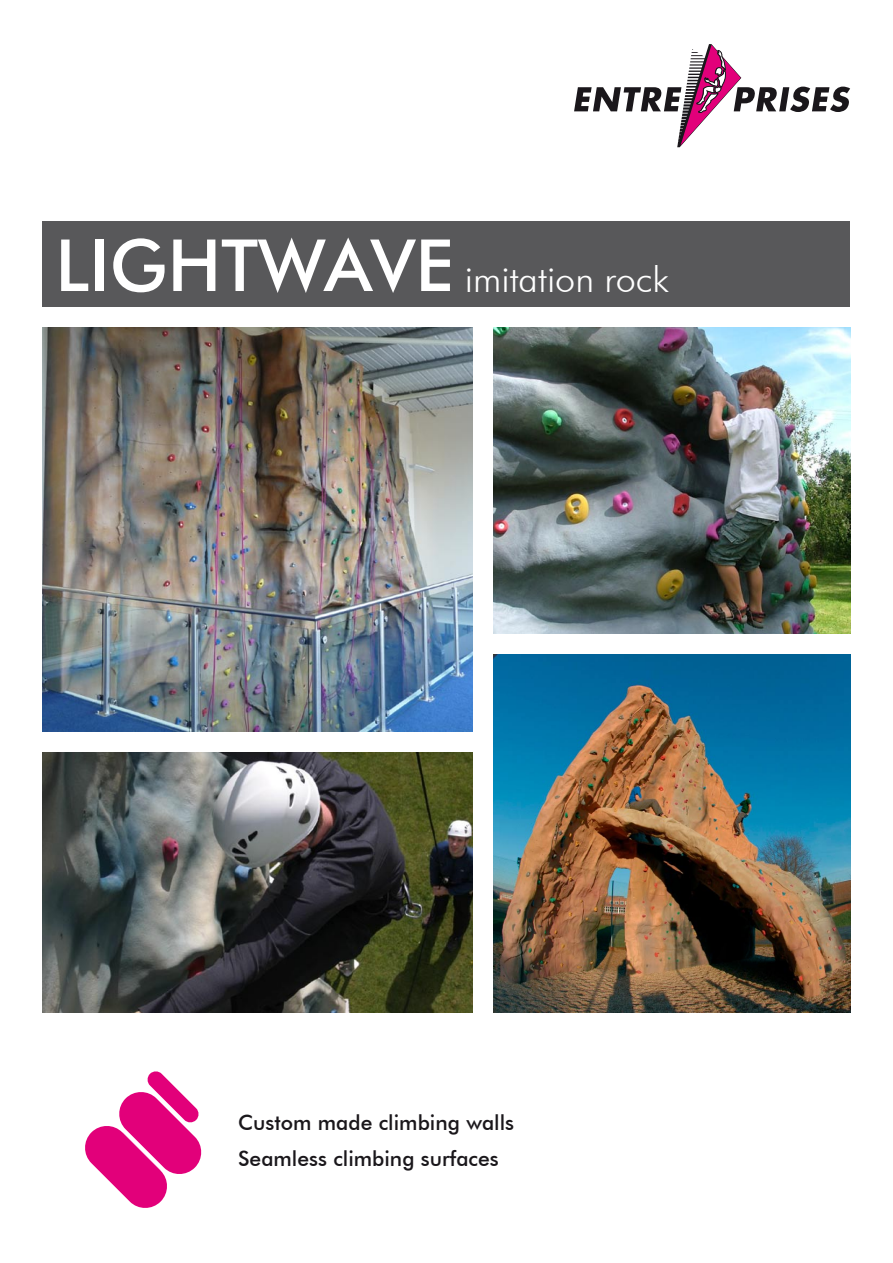
<style>
.page{position:relative;width:893px;height:1263px;background:#fff}
.page>*{position:absolute;margin:0;border:0;box-sizing:border-box;transform-origin:0 0}
.t1{font:500 72px "Futura BT";color:#fff}
.t2{font:300 36px "Futura BT";color:#fff}
.t3{font:500 21px "Futura BT";color:#1a171b}
</style>
<div class="page">
<div style="left:43px;top:221px;width:807px;height:85px;background:#58585a"></div>
<svg style="left:574px;top:44px;width:276px;height:104px"></svg>
<img style="left:43px;top:327px;width:429px;height:404px">
<img style="left:493px;top:327px;width:357px;height:307px">
<img style="left:43px;top:753px;width:429px;height:259px">
<img style="left:493px;top:655px;width:357px;height:357px">
<svg style="left:85px;top:1071px;width:116px;height:137px"></svg>
<p class="t1" style="left:55px;top:222px;width:400px">LIGHTWAVE</p>
<p class="t2" style="left:465px;top:258px;width:206px">imitation rock</p>
<p class="t3" style="left:238px;top:1109px;width:278px">Custom made climbing walls</p>
<p class="t3" style="left:238px;top:1145px;width:262px">Seamless climbing surfaces</p>
</div>
